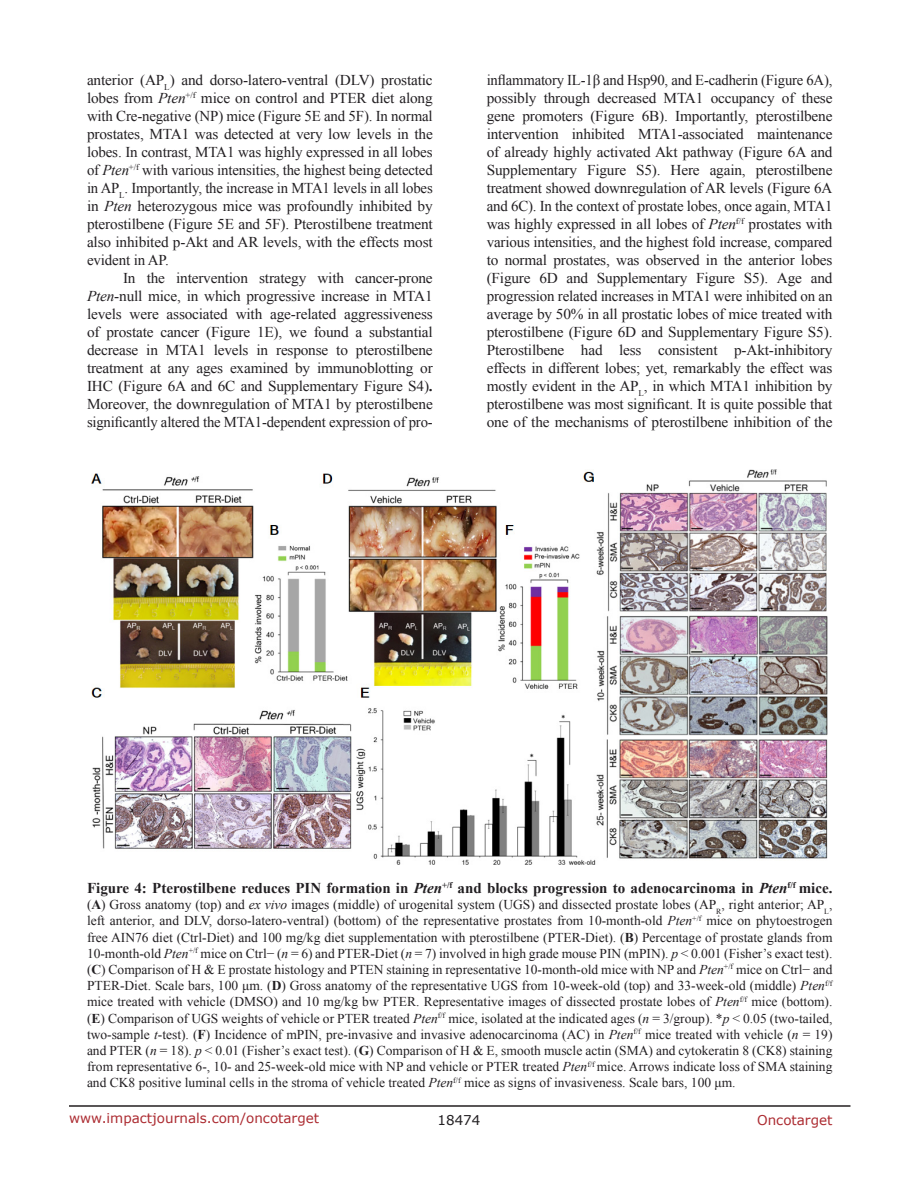
<style>
.page{position:relative;width:918px;height:1188px;background:#fff}
.page>*{position:absolute;margin:0;border:0;box-sizing:border-box;transform-origin:0 0}
.BodyText{font:15px/18px "Times New Roman";letter-spacing:-.01em;color:#221f22;text-align:justify}
.FigureText{font:700 15px "Times New Roman";color:#221f22}
.FigureText-2{font:13.5px/16.2px "Times New Roman";color:#221f22;text-align:justify}
.t1{font:13.5px "Verdana";color:#ac2b31}
.t2{font:13.5px "Verdana";color:#221f22}
.s1{font-style:italic}
.s2{font-weight:700}
</style>
<div class="page">
<hr style="left:69px;top:1105px;width:781px;height:2px;background:#231f20">
<img style="left:92px;top:470px;width:736px;height:394px">
<p class="BodyText" style="left:87px;top:71px;width:347px">anterior (AP<sub>L</sub>) and dorso-latero-ventral (DLV) prostatic lobes from <span class="s1">Pten</span><sup>+/f</sup> mice on control and PTER diet along with Cre-negative (NP) mice (Figure 5E and 5F). In normal prostates, MTA1 was detected at very low levels in the lobes. In contrast, MTA1 was highly expressed in all lobes of <span class="s1">Pten</span><sup>+/f</sup> with various intensities, the highest being detected in AP<sub>L</sub>. Importantly, the increase in MTA1 levels in all lobes in <span class="s1">Pten</span> heterozygous mice was profoundly inhibited by pterostilbene (Figure 5E and 5F). Pterostilbene treatment also inhibited p-Akt and AR levels, with the effects most evident in AP.</p>
<p class="BodyText" style="left:87px;top:269px;width:347px;text-indent:36px">In the intervention strategy with cancer-prone <span class="s1">Pten</span>-null mice, in which progressive increase in MTA1 levels were associated with age-related aggressiveness of prostate cancer (Figure 1E), we found a substantial decrease in MTA1 levels in response to pterostilbene treatment at any ages examined by immunoblotting or IHC (Figure 6A and 6C and Supplementary Figure S4)<span class="s2">.<br></span>Moreover, the downregulation of MTA1 by pterostilbene significantly altered the MTA1-dependent expression of pro-</p>
<p class="BodyText" style="left:487px;top:71px;width:347px">inflammatory IL-1β and Hsp90, and E-cadherin (Figure 6A), possibly through decreased MTA1 occupancy of these gene promoters (Figure 6B). Importantly, pterostilbene intervention inhibited MTA1-associated maintenance of already highly activated Akt pathway (Figure 6A and Supplementary Figure S5). Here again, pterostilbene treatment showed downregulation of AR levels (Figure 6A and 6C). In the context of prostate lobes, once again, MTA1 was highly expressed in all lobes of <span class="s1">Pten</span><sup>f/f</sup> prostates with various intensities, and the highest fold increase, compared to normal prostates, was observed in the anterior lobes (Figure 6D and Supplementary Figure S5). Age and progression related increases in MTA1 were inhibited on an average by 50% in all prostatic lobes of mice treated with pterostilbene (Figure 6D and Supplementary Figure S5).<br>Pterostilbene had less consistent p-Akt-inhibitory effects in different lobes; yet, remarkably the effect was mostly evident in the AP<sub>L</sub>, in which MTA1 inhibition by pterostilbene was most significant. It is quite possible that one of the mechanisms of pterostilbene inhibition of the</p>
<p class="FigureText" style="left:87px;top:878px;width:747px">Figure 4: Pterostilbene reduces PIN formation in <span class="s1">Pten</span><sup>+/f</sup> and blocks progression to adenocarcinoma in <span class="s1">Pten</span><sup>f/f</sup> mice.</p>
<p class="FigureText-2" style="left:87px;top:896px;width:747px">(<span class="s2">A</span>) Gross anatomy (top) and <span class="s1">ex vivo</span> images (middle) of urogenital system (UGS) and dissected prostate lobes (AP<sub>R</sub>, right anterior; AP<sub>L</sub>, left anterior, and DLV, dorso-latero-ventral) (bottom) of the representative prostates from 10-month-old <span class="s1">Pten</span><sup>+/f</sup> mice on phytoestrogen free AIN76 diet (Ctrl-Diet) and 100 mg/kg diet supplementation with pterostilbene (PTER-Diet). (<span class="s2">B</span>) Percentage of prostate glands from 10-month-old <span class="s1">Pten</span><sup>+/f</sup> mice on Ctrl− (<span class="s1">n</span> = 6) and PTER-Diet (<span class="s1">n</span> = 7) involved in high grade mouse PIN (mPIN). <span class="s1">p</span> &lt; 0.001 (Fisher’s exact test). (<span class="s2">C</span>) Comparison of H &amp; E prostate histology and PTEN staining in representative 10-month-old mice with NP and <span class="s1">Pten</span><sup>+/f</sup> mice on Ctrl− and PTER-Diet. Scale bars, 100 μm. (<span class="s2">D</span>) Gross anatomy of the representative UGS from 10-week-old (top) and 33-week-old (middle) <span class="s1">Pten</span><sup>f/f </sup>mice treated with vehicle (DMSO) and 10 mg/kg bw PTER. Representative images of dissected prostate lobes of <span class="s1">Pten</span><sup>f/f</sup> mice (bottom). (<span class="s2">E</span>) Comparison of UGS weights of vehicle or PTER treated <span class="s1">Pten</span><sup>f/f</sup> mice, isolated at the indicated ages (<span class="s1">n</span> = 3/group). *<span class="s1">p</span> &lt; 0.05 (two-tailed, two-sample <span class="s1">t</span>-test). (<span class="s2">F</span>) Incidence of mPIN, pre-invasive and invasive adenocarcinoma (AC) in <span class="s1">Pten</span><sup>f/f</sup> mice treated with vehicle (<span class="s1">n</span> = 19) and PTER (<span class="s1">n</span> = 18). <span class="s1">p</span> &lt; 0.01 (Fisher’s exact test). (<span class="s2">G</span>) Comparison of H &amp; E, smooth muscle actin (SMA) and cytokeratin 8 (CK8) staining from representative 6-, 10- and 25-week-old mice with NP and vehicle or PTER treated <span class="s1">Pten</span><sup>f/f</sup> mice. Arrows indicate loss of SMA staining and CK8 positive luminal cells in the stroma of vehicle treated <span class="s1">Pten</span><sup>f/f</sup> mice as signs of invasiveness. Scale bars, 100 μm.</p>
<p class="t1" style="left:69px;top:1109px;width:252px">www.impactjournals.com/oncotarget</p>
<p class="t2" style="left:438px;top:1111px;width:44px">18474</p>
<p class="t1" style="left:757px;top:1111px;width:77px">Oncotarget</p>
</div>
